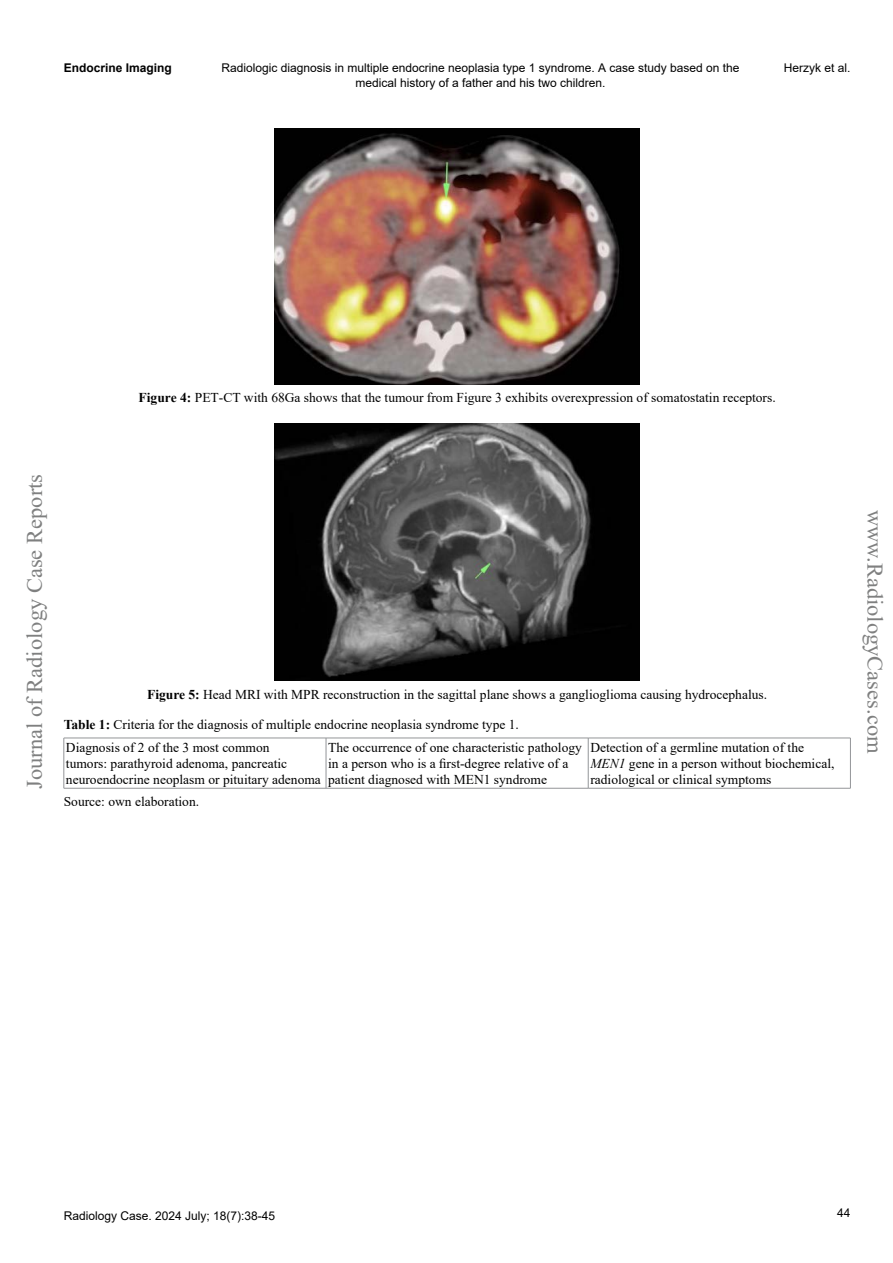
<style>
.page{position:relative;width:893px;height:1263px;background:#fff}
.page>*{position:absolute;margin:0;border:0;box-sizing:border-box;transform-origin:0 0}
.t1{font:22.5px "Times New Roman";color:#7f8080}
.t2{font:13.5px/16.2px "Times New Roman";color:#000}
.t3{font:12px/14.4px "Arial";color:#000;text-align:center}
.t4{font:700 12px "Arial";color:#000}
.s1{font-weight:700}
.s2{font-style:italic}
</style>
<div class="page">
<img style="left:274px;top:129px;width:366px;height:255px">
<img style="left:274px;top:424px;width:366px;height:257px">
<hr style="left:64px;top:738px;width:262px;height:1px;background:#939598">
<hr style="left:64px;top:738px;width:1px;height:50px;background:#939598">
<hr style="left:326px;top:738px;width:262px;height:1px;background:#939598">
<hr style="left:326px;top:738px;width:1px;height:50px;background:#939598">
<hr style="left:588px;top:738px;width:262px;height:1px;background:#939598">
<hr style="left:588px;top:738px;width:1px;height:50px;background:#939598">
<hr style="left:850px;top:738px;width:1px;height:50px;background:#939598">
<hr style="left:64px;top:788px;width:262px;height:1px;background:#939598">
<hr style="left:326px;top:788px;width:262px;height:1px;background:#939598">
<hr style="left:588px;top:788px;width:262px;height:1px;background:#939598">
<p class="t4" style="left:64px;top:60px;width:110px">Endocrine Imaging</p>
<p class="t3" style="left:221px;top:61px;width:520px">Radiologic diagnosis in multiple endocrine neoplasia type 1 syndrome. A case study based on the medical history of a father and his two children.</p>
<p class="t3" style="left:784px;top:61px;width:68px">Herzyk et al.</p>
<p class="t2" style="left:139px;top:389px;width:639px"><span class="s1">Figure 4:</span> PET-CT with 68Ga shows that the tumour from Figure 3 exhibits overexpression of somatostatin receptors.</p>
<h1 class="t1" style="left:19px;top:789px;width:316px;rotate:-90deg">Journal of Radiology Case Reports</h1>
<p class="t2" style="left:147px;top:686px;width:621px"><span class="s1">Figure 5:</span> Head MRI with MPR reconstruction in the sagittal plane shows a ganglioglioma causing hydrocephalus.</p>
<p class="t2" style="left:64px;top:716px;width:457px"><span class="s1">Table 1:</span> Criteria for the diagnosis of multiple endocrine neoplasia syndrome type 1.</p>
<p class="t2" style="left:66px;top:738px;width:256px">Diagnosis of 2 of the 3 most common<br>tumors: parathyroid adenoma, pancreatic neuroendocrine neoplasm or pituitary adenoma</p>
<p class="t2" style="left:328px;top:738px;width:255px">The occurrence of one characteristic pathology in a person who is a first-degree relative of a patient diagnosed with MEN1 syndrome</p>
<p class="t2" style="left:590px;top:738px;width:246px">Detection of a germline mutation of the<br><span class="s2">MEN1</span> gene in a person without biochemical, radiological or clinical symptoms</p>
<p class="t2" style="left:64px;top:793px;width:137px">Source: own elaboration.</p>
<h1 class="t1" style="left:891px;top:510px;width:245px;rotate:90deg">www.RadiologyCases.com</h1>
<p class="t3" style="left:64px;top:1209px;width:213px">Radiology Case. 2024 July; 18(7):38-45</p>
<p class="t3" style="left:837px;top:1205px;width:15px">44</p>
</div>
